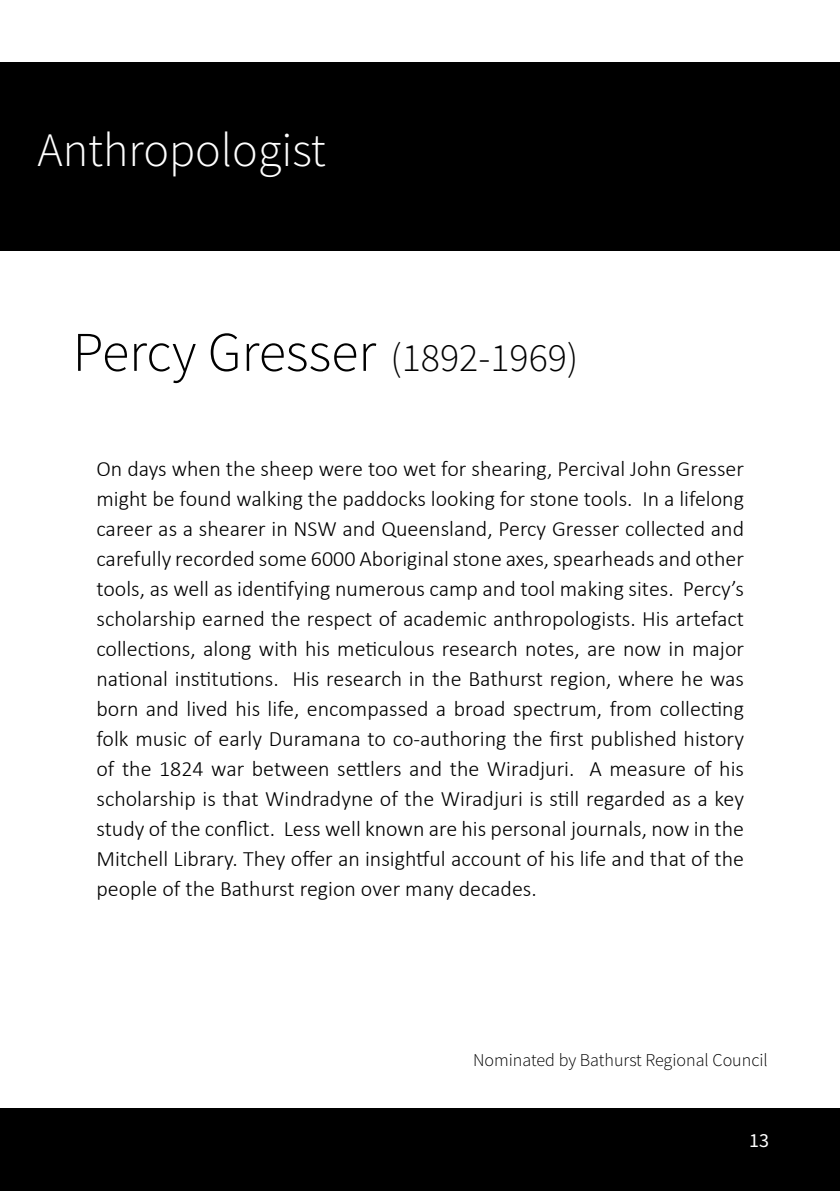
<style>
.page{position:relative;width:840px;height:1191px;background:#fff}
.page>*{position:absolute;margin:0;border:0;box-sizing:border-box;transform-origin:0 0}
.t1{font:300 56px "Source Sans Pro";color:#000}
.t2{font:300 48px "Source Sans Pro";color:#fff}
.t3{font:300 22px/30px "Calibri";color:#000;text-align:justify}
.t4{font:20px "Source Sans Pro";color:#fff}
.t5{font:300 18px "Source Sans Pro";color:#000}
.s1{font-size:40px}
</style>
<div class="page">
<div style="left:0;top:1108px;width:839px;height:83px;background:#000"></div>
<div style="left:0;top:62px;width:839px;height:189px;background:#000"></div>
<h2 class="t2" style="left:37px;top:121px;width:290px">Anthropologist</h2>
<h1 class="t1" style="left:73px;top:318px;width:507px">Percy Gresser <span class="s1">(1892-1969)</span></h1>
<p class="t3" style="left:96px;top:453px;width:648px">On days when the sheep were too wet for shearing, Percival John Gresser might be found walking the paddocks looking for stone tools. In a lifelong career as a shearer in NSW and Queensland, Percy Gresser collected and carefully recorded some 6000 Aboriginal stone axes, spearheads and other tools, as well as identifying numerous camp and tool making sites. Percy’s scholarship earned the respect of academic anthropologists. His artefact collections, along with his meticulous research notes, are now in major national institutions. His research in the Bathurst region, where he was born and lived his life, encompassed a broad spectrum, from collecting folk music of early Duramana to co-authoring the first published history of the 1824 war between settlers and the Wiradjuri. A measure of his scholarship is that Windradyne of the Wiradjuri is still regarded as a key study of the conflict. Less well known are his personal journals, now in the Mitchell Library. They offer an insightful account of his life and that of the people of the Bathurst region over many decades.</p>
<p class="t5" style="left:473px;top:1048px;width:296px">Nominated by Bathurst Regional Council</p>
<p class="t4" style="left:748px;top:1127px;width:21px">13</p>
</div>
